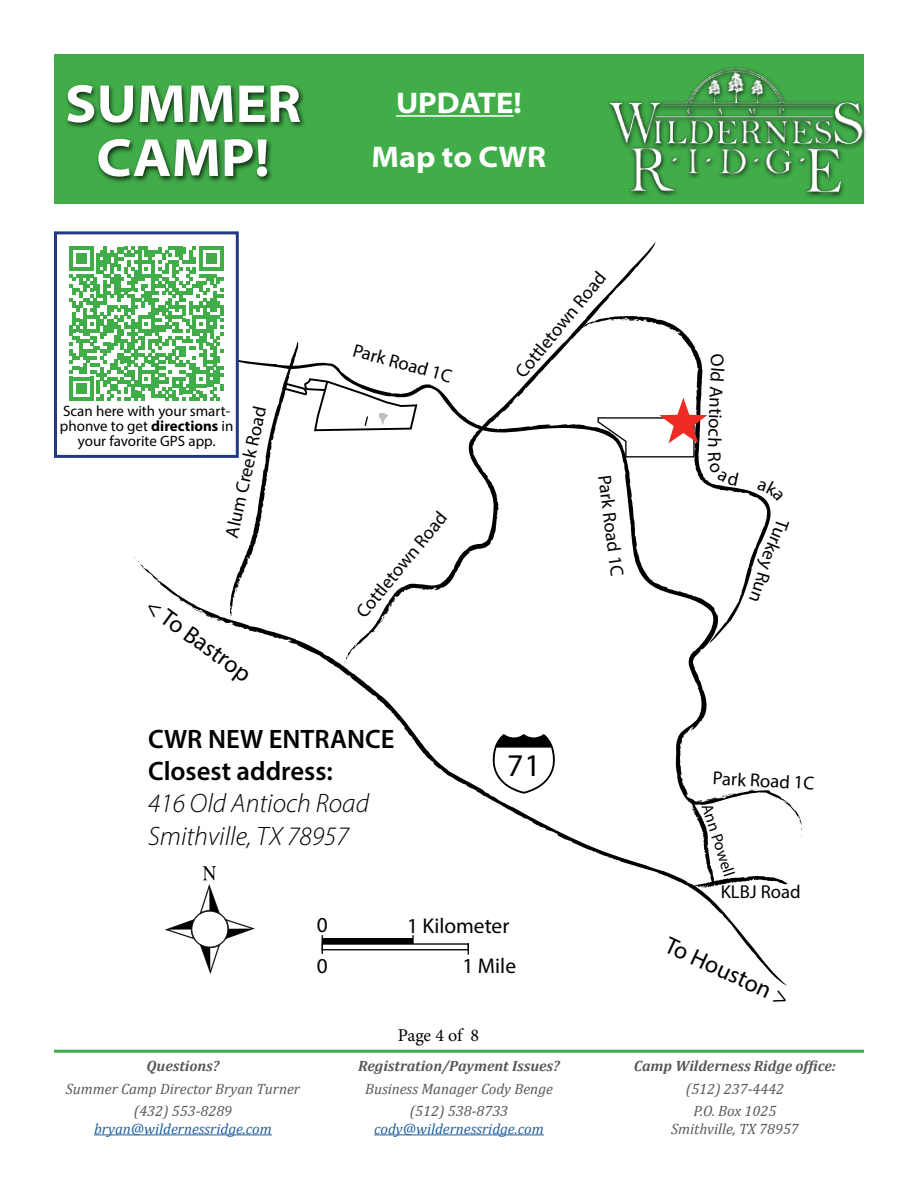
<style>
.page{position:relative;width:918px;height:1188px;background:#fff}
.page>*{position:absolute;margin:0;border:0;box-sizing:border-box;transform-origin:0 0}
.t1{font:700 semi-expanded 54px/54px "Myriad Pro";color:#fff;text-align:center}
.t2{font:31.65px "Myriad Pro";color:#000}
.t3{font:700 semi-expanded 30px/54px "Myriad Pro";color:#fff;text-align:center}
.t4{font:italic 300 26.7px/32.1px "Myriad Pro";color:#000}
.t5{font:600 26.7px/32.1px "Myriad Pro";color:#000}
.t6{font:24px "Myriad Pro";color:#000}
.t7{font:21.3px/40.5px "Myriad Pro";color:#000}
.t8{font:18.75px "Myriad Pro";color:#000}
.t9{font:18px "Minion Pro";letter-spacing:-.01em;color:#000}
.t10{font:16.05px "Myriad Pro";color:#000}
.t11{font:italic 15px/22.5px "Cambria";color:#58595b;text-align:center}
.t12{font:15px/15px "Myriad Pro";color:#000;text-align:center}
.t13{font:italic 700 15px "Cambria";color:#58595b}
.t14{font:italic 15px "Cambria";color:#215e9e}
.s1{font-weight:700}
</style>
<div class="page">
<hr style="left:94px;top:1134px;width:178px;height:1px;background:#215e9e">
<hr style="left:374px;top:1134px;width:170px;height:1px;background:#215e9e">
<hr style="left:54px;top:1050px;width:810px;height:3px;background:#41ad49">
<div style="left:54px;top:54px;width:810px;height:149px;background:#41ad49"></div>
<div style="left:606px;top:66px;width:262px;height:133px;background:#000;opacity:.75"></div>
<img style="left:606px;top:66px;width:258px;height:127px">
<div style="left:64px;top:83px;width:242px;height:101px;background:#000;opacity:.75"></div>
<svg style="left:549px;top:242px;width:107px;height:116px"></svg>
<svg style="left:469px;top:358px;width:333px;height:468px"></svg>
<svg style="left:580px;top:316px;width:192px;height:247px"></svg>
<svg style="left:575px;top:328px;width:5px;height:3px"></svg>
<svg style="left:610px;top:319px;width:9px;height:2px"></svg>
<svg style="left:469px;top:563px;width:318px;height:423px"></svg>
<svg style="left:683px;top:782px;width:105px;height:107px"></svg>
<svg style="left:492px;top:734px;width:64px;height:60px"></svg>
<svg style="left:69px;top:247px;width:400px;height:727px"></svg>
<div style="left:54px;top:231px;width:185px;height:227px;border:3px solid #223983"></div>
<div style="left:58px;top:405px;width:177px;height:47px;background:#fff"></div>
<hr style="left:396px;top:115px;width:118px;height:2px;background:#fff">
<svg style="left:596px;top:353px;width:143px;height:139px"></svg>
<svg style="left:757px;top:481px;width:27px;height:20px"></svg>
<svg style="left:749px;top:518px;width:40px;height:84px"></svg>
<h1 class="t1" style="left:65px;top:75px;width:238px">SUMMER<br>CAMP!</h1>
<h3 class="t3" style="left:372px;top:75px;width:176px">UPDATE!<br>Map to CWR</h3>
<p class="t12" style="left:60px;top:403px;width:175px">Scan here with your smart&shy;phonve to get <span class="s1">directions</span> in your favorite GPS app.</p>
<p class="t8" style="left:221px;top:535px;width:135px;rotate:-78deg">Alum Creek Road</p>
<h3 class="t6" style="left:157px;top:592px;width:125px;rotate:36deg">&lt; To Bastrop</h3>
<p class="t8" style="left:356px;top:339px;width:103px;rotate:15deg">Park Road 1C</p>
<p class="t8" style="left:351px;top:608px;width:133px;rotate:-51deg">Cottletown Road</p>
<p class="t8" style="left:510px;top:368px;width:133px;rotate:-51deg">Cottletown Road</p>
<p class="t8" style="left:616px;top:474px;width:103px;rotate:83deg">Park Road 1C</p>
<p class="t8" style="left:728px;top:398px;width:41px;rotate:92deg">nt oi c</p>
<h3 class="t5" style="left:148px;top:723px;width:248px">CWR NEW ENTRANCE<br>Closest address:</h3>
<h3 class="t4" style="left:148px;top:787px;width:223px">416 Old Antioch Road<br>Smithville, TX 78957</h3>
<h2 class="t2" style="left:507px;top:746px;width:35px">71</h2>
<h3 class="t7" style="left:317px;top:905px;width:12px">0<br>0</h3>
<h3 class="t7" style="left:462px;top:905px;width:55px;text-indent:-55px">1 Kilometer<br>1 Mile</h3>
<p class="t13" style="left:146px;top:1055px;width:74px">Questions?</p>
<p class="t11" style="left:66px;top:1076px;width:236px">Summer Camp Director Bryan Turner (432) 553-8289</p>
<p class="t14" style="left:94px;top:1118px;width:179px">bryan@wildernessridge.com</p>
<p class="t9" style="left:398px;top:1023px;width:83px">Page 4 of 8</p>
<p class="t13" style="left:358px;top:1055px;width:203px">Registration/Payment Issues?</p>
<p class="t11" style="left:365px;top:1076px;width:189px">Business Manager Cody Benge (512) 538-8733</p>
<p class="t14" style="left:374px;top:1118px;width:171px">cody@wildernessridge.com</p>
<p class="t8" style="left:713px;top:766px;width:103px;rotate:3deg">Park Road 1C</p>
<p class="t10" style="left:716px;top:801px;width:77px;rotate:72deg">Ann Powell</p>
<p class="t8" style="left:721px;top:880px;width:81px">KLBJ Road</p>
<h3 class="t6" style="left:673px;top:930px;width:135px;rotate:25deg">To Houston &gt;</h3>
<p class="t13" style="left:634px;top:1055px;width:204px">Camp Wilderness Ridge office:</p>
<p class="t11" style="left:686px;top:1076px;width:100px">(512) 237-4442<br>P.O. Box 1025</p>
<p class="t11" style="left:671px;top:1117px;width:129px">Smithville, TX 78957</p>
</div>
